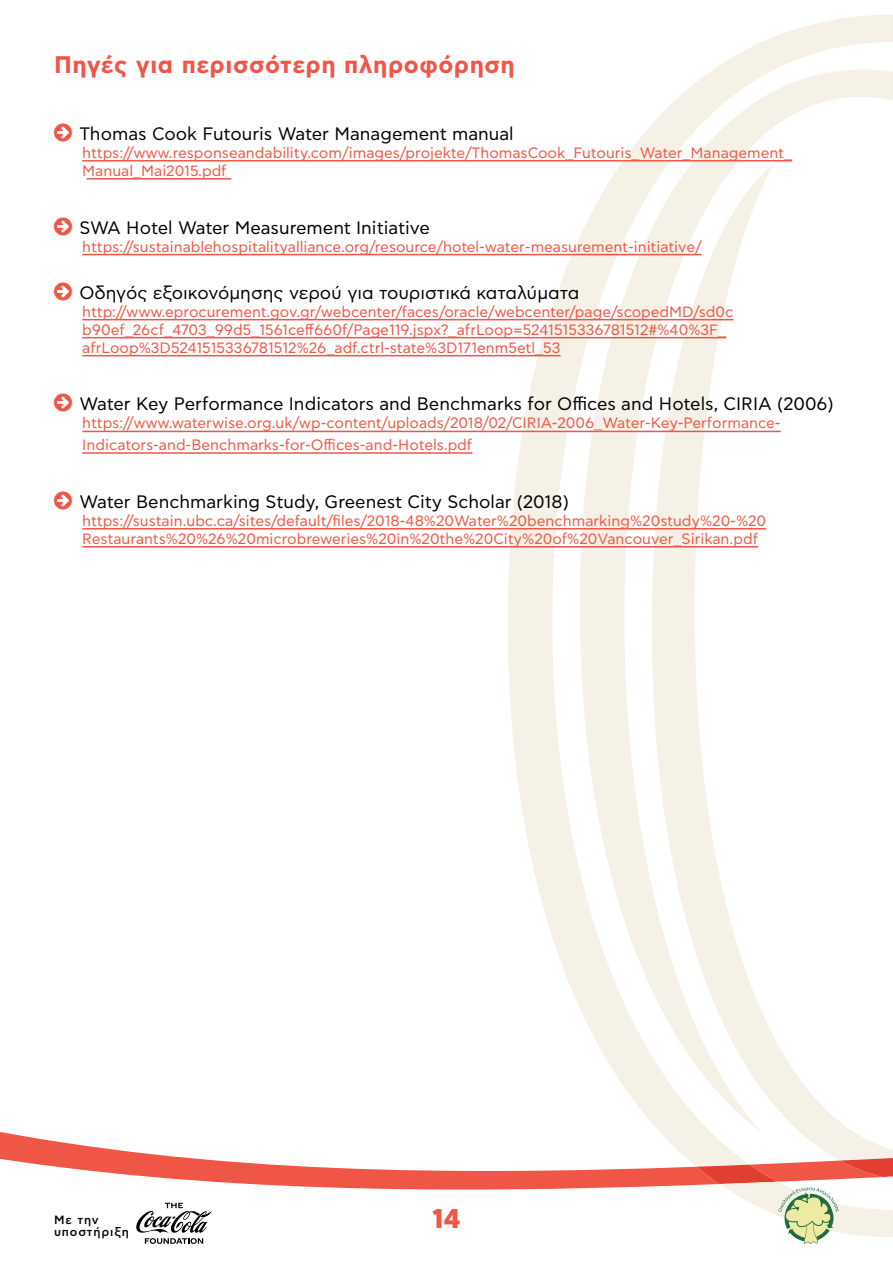
<style>
.page{position:relative;width:893px;height:1263px;background:#fff}
.page>*{position:absolute;margin:0;border:0;box-sizing:border-box;transform-origin:0 0}
.t1{font:800 27px "CF Asty Std";color:#f05645}
.t2{font:700 24px "CF Asty Std";letter-spacing:.025em;color:#f05645}
.t3{font:18px "CF Asty Std";color:#000}
.t4{font:15px/18px "CF Asty Std";color:#f05645}
.t5{font:500 12px/12px "CF Asty Std";letter-spacing:.075em;color:#000}
</style>
<div class="page">
<svg style="left:508px;top:83px;width:188px;height:1044px;fill:#f5f1e6"></svg>
<svg style="left:0;top:1127px;width:696px;height:63px"></svg>
<svg style="left:136px;top:1203px;width:76px;height:41px"></svg>
<hr style="left:82px;top:160px;width:710px;height:2px;background:#f05645">
<hr style="left:87px;top:178px;width:144px;height:2px;background:#f05645">
<hr style="left:82px;top:254px;width:619px;height:1px;background:#f05645">
<hr style="left:82px;top:319px;width:651px;height:1px;background:#f05645">
<hr style="left:82px;top:337px;width:644px;height:1px;background:#f05645">
<hr style="left:82px;top:355px;width:479px;height:1px;background:#f05645">
<hr style="left:82px;top:431px;width:699px;height:1px;background:#f05645">
<hr style="left:82px;top:452px;width:390px;height:2px;background:#f05645">
<hr style="left:82px;top:528px;width:684px;height:1px;background:#f05645">
<hr style="left:82px;top:546px;width:676px;height:1px;background:#f05645">
<svg style="left:696px;top:15px;width:197px;height:1229px"></svg>
<h2 class="t2" style="left:54px;top:51px;width:462px">Πηγές για περισσότερη πληροφόρηση</h2>
<p class="t3" style="left:79px;top:124px;width:436px">Thomas Cook Futouris Water Management manual</p>
<p class="t4" style="left:82px;top:144px;width:711px">https://www.responseandability.com/images/projekte/ThomasCook_Futouris_Water_Management_<br>Manual_Mai2015.pdf</p>
<p class="t3" style="left:79px;top:217px;width:352px">SWA Hotel Water Measurement Initiative</p>
<p class="t4" style="left:82px;top:238px;width:621px">https://sustainablehospitalityalliance.org/resource/hotel-water-measurement-initiative/</p>
<p class="t3" style="left:79px;top:282px;width:501px">Οδηγός εξοικονόμησης νερού για τουριστικά καταλύματα</p>
<p class="t4" style="left:82px;top:303px;width:652px">http://www.eprocurement.gov.gr/webcenter/faces/oracle/webcenter/page/scopedMD/sd0c b90ef_26cf_4703_99d5_1561ceff660f/Page119.jspx?_afrLoop=5241515336781512#%40%3F_ afrLoop%3D5241515336781512%26_adf.ctrl-state%3D171enm5etl_53</p>
<p class="t3" style="left:79px;top:394px;width:756px">Water Key Performance Indicators and Benchmarks for Offices and Hotels, CIRIA (2006)</p>
<p class="t4" style="left:82px;top:413px;width:700px;line-height:21.6px">https://www.waterwise.org.uk/wp-content/uploads/2018/02/CIRIA-2006_Water-Key-Performance-<br>Indicators-and-Benchmarks-for-Offices-and-Hotels.pdf</p>
<p class="t3" style="left:79px;top:491px;width:491px">Water Benchmarking Study, Greenest City Scholar (2018)</p>
<p class="t4" style="left:82px;top:512px;width:685px">https://sustain.ubc.ca/sites/default/files/2018-48%20Water%20benchmarking%20study%20-%20<br>Restaurants%20%26%20microbreweries%20in%20the%20City%20of%20Vancouver_Sirikan.pdf</p>
<p class="t5" style="left:54px;top:1214px;width:76px">Με την υποστήριξη</p>
<h1 class="t1" style="left:432px;top:1203px;width:30px">14</h1>
</div>
